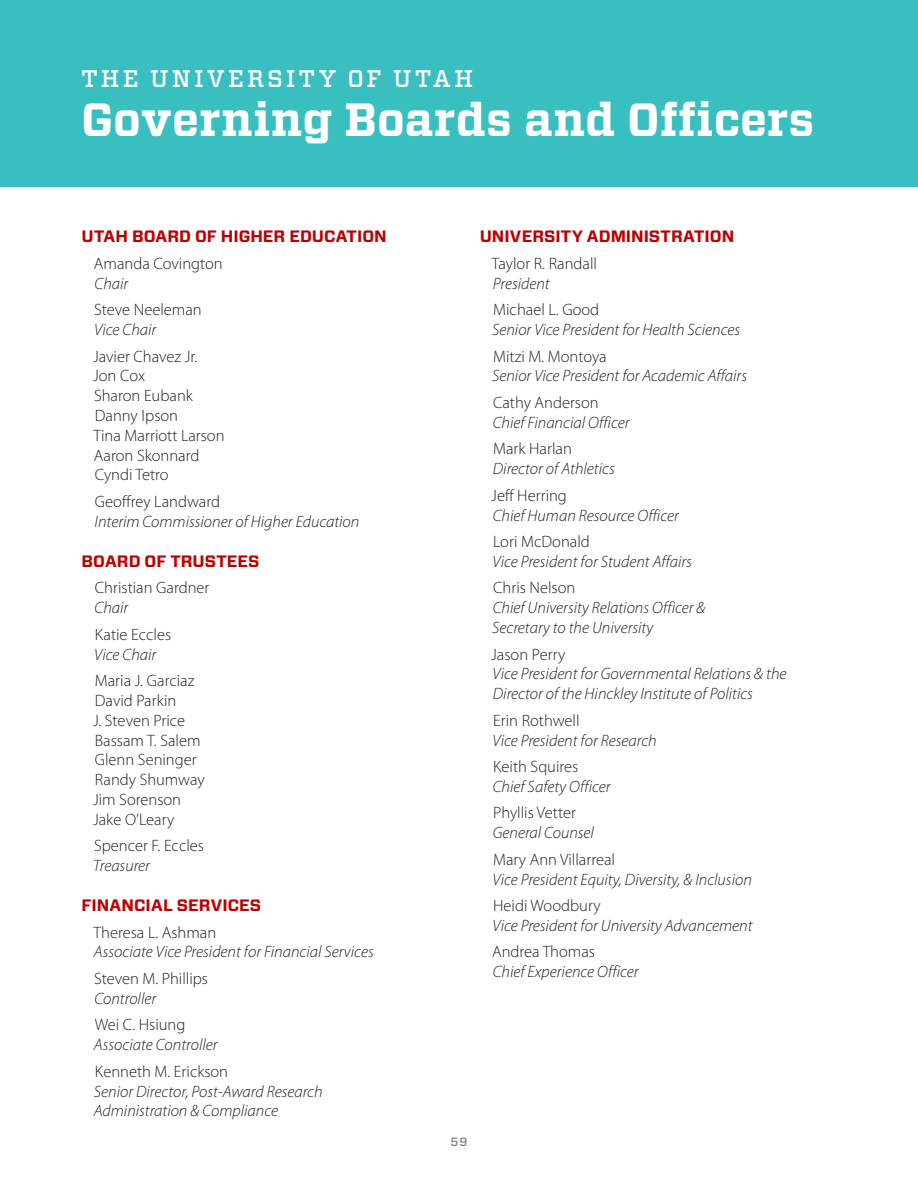
<style>
.page{position:relative;width:918px;height:1188px;background:#fff}
.page>*{position:absolute;margin:0;border:0;box-sizing:border-box;transform-origin:0 0}
.Chapter_title{font:700 46.5px "Vitesse";letter-spacing:.005em;color:#fff}
.Chapter_title-2{font:500 24px "Vitesse";letter-spacing:.135em;color:#fff}
.Body{font:italic 300 16.5px/19.8px "Myriad Pro";color:#231f20}
.Body-2{font:300 16.5px "Myriad Pro";color:#231f20}
.Body_subhead{font:700 16.5px "Forza";color:#be0000}
.t1{font:500 12px "Forza";color:#808285}
</style>
<div class="page">
<div style="left:0;top:0;width:918px;height:187px;background:#3abfc0"></div>
<p class="Chapter_title-2" style="left:81px;top:62px;width:394px">THE UNIVERSITY OF UTAH</p>
<p class="Chapter_title" style="left:81px;top:89px;width:735px">Governing Boards and Officers</p>
<p class="Body_subhead" style="left:82px;top:226px;width:307px">UTAH BOARD OF HIGHER EDUCATION</p>
<p class="Body-2" style="left:94px;top:254px;width:130px">Amanda Covington</p>
<p class="Body" style="left:94px;top:274px;width:35px">Chair</p>
<p class="Body-2" style="left:94px;top:301px;width:109px">Steve Neeleman</p>
<p class="Body" style="left:94px;top:320px;width:64px">Vice Chair</p>
<p class="Body-2" style="left:93px;top:347px;width:106px">Javier Chavez Jr.</p>
<p class="Body-2" style="left:93px;top:367px;width:54px">Jon Cox</p>
<p class="Body-2" style="left:94px;top:387px;width:100px">Sharon Eubank</p>
<p class="Body-2" style="left:95px;top:406px;width:85px">Danny Ipson</p>
<p class="Body-2" style="left:94px;top:426px;width:132px">Tina Marriott Larson</p>
<p class="Body-2" style="left:94px;top:446px;width:107px">Aaron Skonnard</p>
<p class="Body-2" style="left:95px;top:466px;width:75px">Cyndi Tetro</p>
<p class="Body-2" style="left:95px;top:492px;width:127px">Geoffrey Landward</p>
<p class="Body" style="left:95px;top:512px;width:266px">Interim Commissioner of Higher Education</p>
<p class="Body_subhead" style="left:82px;top:550px;width:180px">BOARD OF TRUSTEES</p>
<p class="Body-2" style="left:95px;top:579px;width:116px">Christian Gardner</p>
<p class="Body" style="left:94px;top:598px;width:35px">Chair</p>
<p class="Body-2" style="left:95px;top:625px;width:78px">Katie Eccles</p>
<p class="Body" style="left:94px;top:645px;width:64px">Vice Chair</p>
<p class="Body-2" style="left:95px;top:672px;width:101px">Maria J. Garciaz</p>
<p class="Body-2" style="left:95px;top:691px;width:83px">David Parkin</p>
<p class="Body-2" style="left:93px;top:711px;width:94px">J. Steven Price</p>
<p class="Body-2" style="left:95px;top:731px;width:107px">Bassam T. Salem</p>
<p class="Body-2" style="left:95px;top:751px;width:103px">Glenn Seninger</p>
<p class="Body-2" style="left:95px;top:771px;width:111px">Randy Shumway</p>
<p class="Body-2" style="left:93px;top:790px;width:90px">Jim Sorenson</p>
<p class="Body-2" style="left:93px;top:810px;width:83px">Jake O’Leary</p>
<p class="Body-2" style="left:94px;top:837px;width:111px">Spencer F. Eccles</p>
<p class="Body" style="left:93px;top:856px;width:58px">Treasurer</p>
<p class="Body_subhead" style="left:82px;top:894px;width:181px">FINANCIAL SERVICES</p>
<p class="Body-2" style="left:94px;top:923px;width:124px">Theresa L. Ashman</p>
<p class="Body" style="left:94px;top:943px;width:281px">Associate Vice President for Financial Services</p>
<p class="Body-2" style="left:94px;top:969px;width:115px">Steven M. Phillips</p>
<p class="Body" style="left:94px;top:989px;width:63px">Controller</p>
<p class="Body-2" style="left:95px;top:1016px;width:92px">Wei C. Hsiung</p>
<p class="Body" style="left:94px;top:1035px;width:125px">Associate Controller</p>
<p class="Body-2" style="left:95px;top:1062px;width:135px">Kenneth M. Erickson</p>
<p class="Body" style="left:94px;top:1082px;width:230px">Senior Director, Post-Award Research<br>Administration &amp; Compliance</p>
<p class="Body_subhead" style="left:480px;top:226px;width:256px">UNIVERSITY ADMINISTRATION</p>
<p class="Body-2" style="left:492px;top:254px;width:107px">Taylor R. Randall</p>
<p class="Body" style="left:493px;top:274px;width:58px">President</p>
<p class="Body-2" style="left:493px;top:301px;width:108px">Michael L. Good</p>
<p class="Body" style="left:492px;top:320px;width:250px">Senior Vice President for Health Sciences</p>
<p class="Body-2" style="left:493px;top:347px;width:115px">Mitzi M. Montoya</p>
<p class="Body" style="left:492px;top:367px;width:257px">Senior Vice President for Academic Affairs</p>
<p class="Body-2" style="left:493px;top:393px;width:107px">Cathy Anderson</p>
<p class="Body" style="left:493px;top:413px;width:138px">Chief Financial Officer</p>
<p class="Body-2" style="left:493px;top:440px;width:80px">Mark Harlan</p>
<p class="Body" style="left:493px;top:459px;width:123px">Director of Athletics</p>
<p class="Body-2" style="left:491px;top:486px;width:77px">Jeff Herring</p>
<p class="Body" style="left:493px;top:506px;width:188px">Chief Human Resource Officer</p>
<p class="Body-2" style="left:493px;top:532px;width:98px">Lori McDonald</p>
<p class="Body" style="left:493px;top:552px;width:201px">Vice President for Student Affairs</p>
<p class="Body-2" style="left:493px;top:579px;width:84px">Chris Nelson</p>
<p class="Body" style="left:492px;top:598px;width:215px">Chief University Relations Officer &amp;<br>Secretary to the University</p>
<p class="Body-2" style="left:491px;top:645px;width:76px">Jason Perry</p>
<p class="Body" style="left:493px;top:664px;width:295px">Vice President for Governmental Relations &amp; the<br>Director of the Hinckley Institute of Politics</p>
<p class="Body-2" style="left:493px;top:711px;width:88px">Erin Rothwell</p>
<p class="Body" style="left:493px;top:731px;width:166px">Vice President for Research</p>
<p class="Body-2" style="left:493px;top:757px;width:87px">Keith Squires</p>
<p class="Body" style="left:493px;top:777px;width:119px">Chief Safety Officer</p>
<p class="Body-2" style="left:493px;top:804px;width:84px">Phyllis Vetter</p>
<p class="Body" style="left:493px;top:823px;width:103px">General Counsel</p>
<p class="Body-2" style="left:493px;top:850px;width:123px">Mary Ann Villarreal</p>
<p class="Body" style="left:493px;top:870px;width:261px">Vice President Equity, Diversity, &amp; Inclusion</p>
<p class="Body-2" style="left:493px;top:897px;width:109px">Heidi Woodbury</p>
<p class="Body" style="left:493px;top:916px;width:262px">Vice President for University Advancement</p>
<p class="Body-2" style="left:492px;top:943px;width:104px">Andrea Thomas</p>
<p class="Body" style="left:493px;top:962px;width:147px">Chief Experience Officer</p>
<p class="t1" style="left:451px;top:1133px;width:18px">59</p>
</div>
